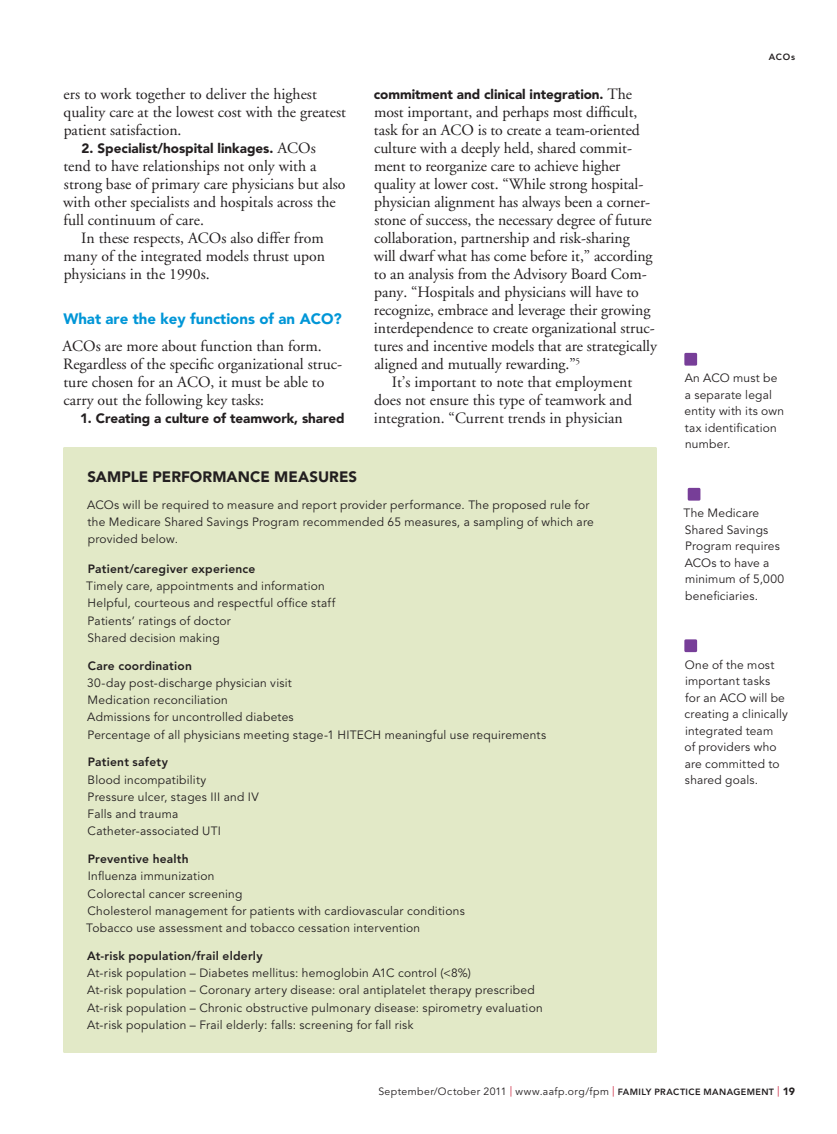
<style>
.page{position:relative;width:837px;height:1134px;background:#fff}
.page>*{position:absolute;margin:0;border:0;box-sizing:border-box;transform-origin:0 0}
.body{font:15.75px/18px "Adobe Garamond";letter-spacing:-.005em;color:#231f20}
.body_no_indent{font:15.75px/18px "Adobe Garamond";color:#231f20}
.subhead{font:900 15px "Avenir LT Std";color:#0196d7}
.sidebar_head{font:900 15px "Avenir LT Std";letter-spacing:.005em;color:#231f20}
.body-2{font:900 13.5px "Avenir LT Std";letter-spacing:-.005em;color:#231f20}
.sidebar_body{font:12px/17.2px "Avenir LT Std";letter-spacing:.02em;color:#231f20}
.speed_bar_body_right{font:12px/16.5px "Avenir LT Std";letter-spacing:.015em;color:#231f20}
.sidebar_body-2{font:800 12px "Avenir LT Std";letter-spacing:.02em;color:#231f20}
.t1{font:10.5px "Avenir LT Std";letter-spacing:.04em;color:#231f20}
.turnslug{font:800 9px "Avenir LT Std";color:#231f20}
.s1{font-family:"Adobe Garamond";font-weight:400;font-size:15.75px}
.s2{font-family:"Adobe Garamond";color:#c81531}
.s3{font-weight:800;font-size:9px}
.s4{font-weight:900}
</style>
<div class="page">
<div style="left:684px;top:353px;width:13px;height:13px;background:#773e98;border-radius:2px"></div>
<div style="left:688px;top:488px;width:12px;height:13px;background:#773e98;border-radius:2px"></div>
<div style="left:684px;top:639px;width:13px;height:13px;background:#773e98;border-radius:2px"></div>
<div style="left:63px;top:447px;width:594px;height:606px;background:#e2e9c7;border-radius:2px"></div>
<p class="body" style="left:64px;top:85px;width:284px">ers to work together to deliver the highest quality care at the lowest cost with the greatest patient satisfaction.</p>
<p class="body-2" style="left:82px;top:140px;width:236px">2. Specialist/hospital linkages. <span class="s1">ACOs</span></p>
<p class="body" style="left:63px;top:157px;width:284px">tend to have relationships not only with a strong base of primary care physicians but also with other specialists and hospitals across the full continuum of care.</p>
<p class="body" style="left:64px;top:229px;width:263px;text-align:justify;text-indent:18px">In these respects, ACOs also differ from many of the integrated models thrust upon physicians in the 1990s.</p>
<p class="subhead" style="left:63px;top:310px;width:280px">What are the key functions of an ACO?</p>
<p class="body_no_indent" style="left:62px;top:337px;width:281px">ACOs are more about function than form.<br>Regardless of the specific organizational struc&shy;ture chosen for an ACO, it must be able to carry out the following key tasks:</p>
<p class="body-2" style="left:80px;top:410px;width:266px">1. Creating a culture of teamwork, shared</p>
<p class="turnslug" style="left:769px;top:52px;width:28px">ACOs</p>
<p class="body-2" style="left:374px;top:86px;width:260px">commitment and clinical integration. <span class="s1">The</span></p>
<p class="body" style="left:374px;top:103px;width:285px">most important, and perhaps most difficult, task for an ACO is to create a team-oriented culture with a deeply held, shared commit&shy;ment to reorganize care to achieve higher quality at lower cost. “While strong hospital&shy;physician alignment has always been a corner&shy;stone of success, the necessary degree of future collaboration, partnership and risk-sharing<br>will dwarf what has come before it,” according to an analysis from the Advisory Board Com&shy;pany. “Hospitals and physicians will have to recognize, embrace and leverage their growing interdependence to create organizational struc&shy;tures and incentive models that are strategically aligned and mutually rewarding.”<sup>5</sup></p>
<p class="body" style="left:374px;top:373px;width:260px;text-align:justify;text-indent:18px">It’s important to note that employment does not ensure this type of teamwork and integration. “Current trends in physician</p>
<p class="speed_bar_body_right" style="left:685px;top:370px;width:101px">An ACO must be a separate legal entity with its own tax identification number.</p>
<p class="sidebar_head" style="left:87px;top:468px;width:271px">SAMPLE PERFORMANCE MEASURES</p>
<p class="sidebar_body" style="left:87px;top:496px;width:508px">ACOs will be required to measure and report provider performance. The proposed rule for the Medicare Shared Savings Program recommended 65 measures, a sampling of which are provided below.</p>
<p class="sidebar_body-2" style="left:88px;top:562px;width:169px">Patient/caregiver experience</p>
<p class="sidebar_body" style="left:86px;top:578px;width:240px">Timely care, appointments and information</p>
<p class="sidebar_body" style="left:88px;top:595px;width:249px">Helpful, courteous and respectful office staff</p>
<p class="sidebar_body" style="left:88px;top:612px;width:145px">Patients’ ratings of doctor</p>
<p class="sidebar_body" style="left:88px;top:629px;width:134px">Shared decision making</p>
<p class="sidebar_body-2" style="left:88px;top:658px;width:106px">Care coordination</p>
<p class="sidebar_body" style="left:87px;top:674px;width:206px">30-day post-discharge physician visit</p>
<p class="sidebar_body" style="left:88px;top:692px;width:142px">Medication reconciliation</p>
<p class="sidebar_body" style="left:87px;top:709px;width:208px">Admissions for uncontrolled diabetes</p>
<p class="sidebar_body" style="left:88px;top:726px;width:460px">Percentage of all physicians meeting stage-1 HITECH meaningful use requirements</p>
<p class="sidebar_body-2" style="left:88px;top:755px;width:82px">Patient safety</p>
<p class="sidebar_body" style="left:88px;top:771px;width:120px">Blood incompatibility</p>
<p class="sidebar_body" style="left:88px;top:788px;width:173px">Pressure ulcer, stages III and IV</p>
<p class="sidebar_body" style="left:88px;top:806px;width:92px">Falls and trauma</p>
<p class="sidebar_body" style="left:88px;top:823px;width:135px">Catheter-associated UTI</p>
<p class="sidebar_body-2" style="left:88px;top:852px;width:102px">Preventive health</p>
<p class="sidebar_body" style="left:88px;top:868px;width:128px">Influenza immunization</p>
<p class="sidebar_body" style="left:88px;top:885px;width:156px">Colorectal cancer screening</p>
<p class="sidebar_body" style="left:88px;top:902px;width:379px">Cholesterol management for patients with cardiovascular conditions</p>
<p class="sidebar_body" style="left:86px;top:920px;width:336px">Tobacco use assessment and tobacco cessation intervention</p>
<p class="sidebar_body-2" style="left:87px;top:949px;width:177px">At-risk population/frail elderly</p>
<p class="sidebar_body" style="left:87px;top:965px;width:385px">At-risk population – Diabetes mellitus: hemoglobin A1C control (&lt;8%)</p>
<p class="sidebar_body" style="left:87px;top:982px;width:449px">At-risk population – Coronary artery disease: oral antiplatelet therapy prescribed</p>
<p class="sidebar_body" style="left:87px;top:999px;width:457px">At-risk population – Chronic obstructive pulmonary disease: spirometry evaluation</p>
<p class="sidebar_body" style="left:87px;top:1016px;width:328px">At-risk population – Frail elderly: falls: screening for fall risk</p>
<p class="speed_bar_body_right" style="left:684px;top:505px;width:102px">The Medicare<br>Shared Savings<br>Program requires<br>ACOs to have a minimum of 5,000 beneficiaries.</p>
<p class="speed_bar_body_right" style="left:685px;top:657px;width:105px">One of the most important tasks<br>for an ACO will be creating a clinically integrated team<br>of providers who are committed to shared goals.</p>
<p class="t1" style="left:378px;top:1086px;width:418px">September/October 2011 <span class="s2">|</span> www.aafp.org/fpm <span class="s2">|</span> <span class="s3">FAMILY PRACTICE MANAGEMENT</span> <span class="s2">|</span> <span class="s4">19</span></p>
</div>
